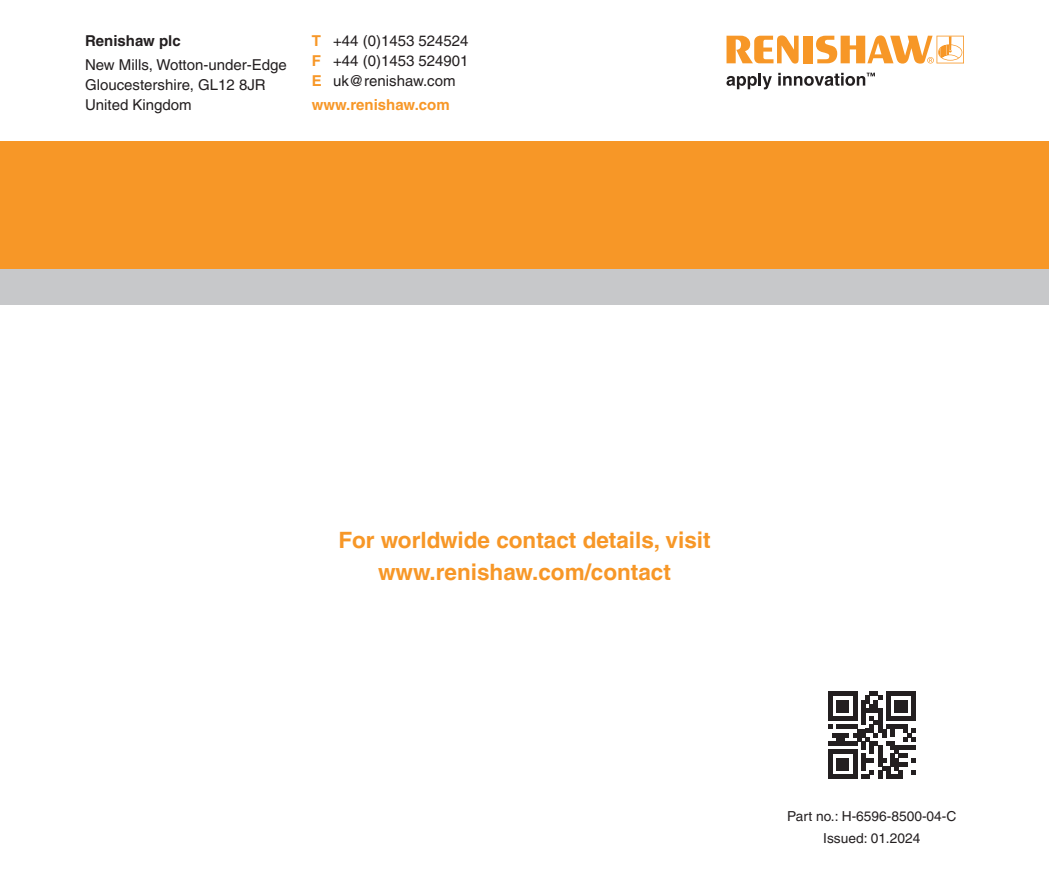
<style>
.page{position:relative;width:1049px;height:886px;background:#fff}
.page>*{position:absolute;margin:0;border:0;box-sizing:border-box;transform-origin:0 0}
.t1{font:700 22.5px/32.5px "Helvetica LT Pro";color:#f79727;text-align:center}
.Address{font:15px/20px "Helvetica LT Pro";color:#231f20}
.Contact_details{font:15px/20px "Helvetica LT Pro";color:#231f20;text-align:justify}
.Contact_details-2{font:700 15px "Helvetica LT Pro";color:#f79727}
.Address-2{font:700 15px "Helvetica LT Pro";color:#231f20}
.Part_No{font:13.75px "Helvetica LT Pro";color:#231f20}
.s1{font-weight:700;color:#f79727}
</style>
<div class="page">
<div style="left:0;top:142px;width:1049px;height:129px;background:#f79727"></div>
<div style="left:0;top:269px;width:1049px;height:36px;background:#c7c8ca"></div>
<svg style="left:726px;top:73px;width:46px;height:16px"></svg>
<svg style="left:726px;top:35px;width:72px;height:29px"></svg>
<div style="left:803px;top:36px;width:10px;height:27px;background:#f79727"></div>
<svg style="left:816px;top:35px;width:148px;height:29px"></svg>
<svg style="left:778px;top:73px;width:97px;height:13px"></svg>
<svg style="left:828px;top:691px;width:87px;height:88px"></svg>
<p class="Address-2" style="left:85px;top:32px;width:97px">Renishaw plc</p>
<p class="Address" style="left:85px;top:54px;width:203px">New Mills, Wotton-under-Edge<br>Gloucestershire, GL12 8JR<br>United Kingdom</p>
<p class="Contact_details" style="left:312px;top:31px;width:158px"><span class="s1">T</span> +44 (0)1453 524524<br><span class="s1">F</span> +44 (0)1453 524901<br><span class="s1">E</span> uk@renishaw.com</p>
<p class="Contact_details-2" style="left:312px;top:95px;width:139px">www.renishaw.com</p>
<p class="t1" style="left:338px;top:524px;width:374px">For worldwide contact details, visit www.renishaw.com/contact</p>
<p class="Part_No" style="left:787px;top:808px;width:171px">Part no.: H-6596-8500-04-C</p>
<p class="Part_No" style="left:823px;top:831px;width:99px">Issued: 01.2024</p>
</div>
